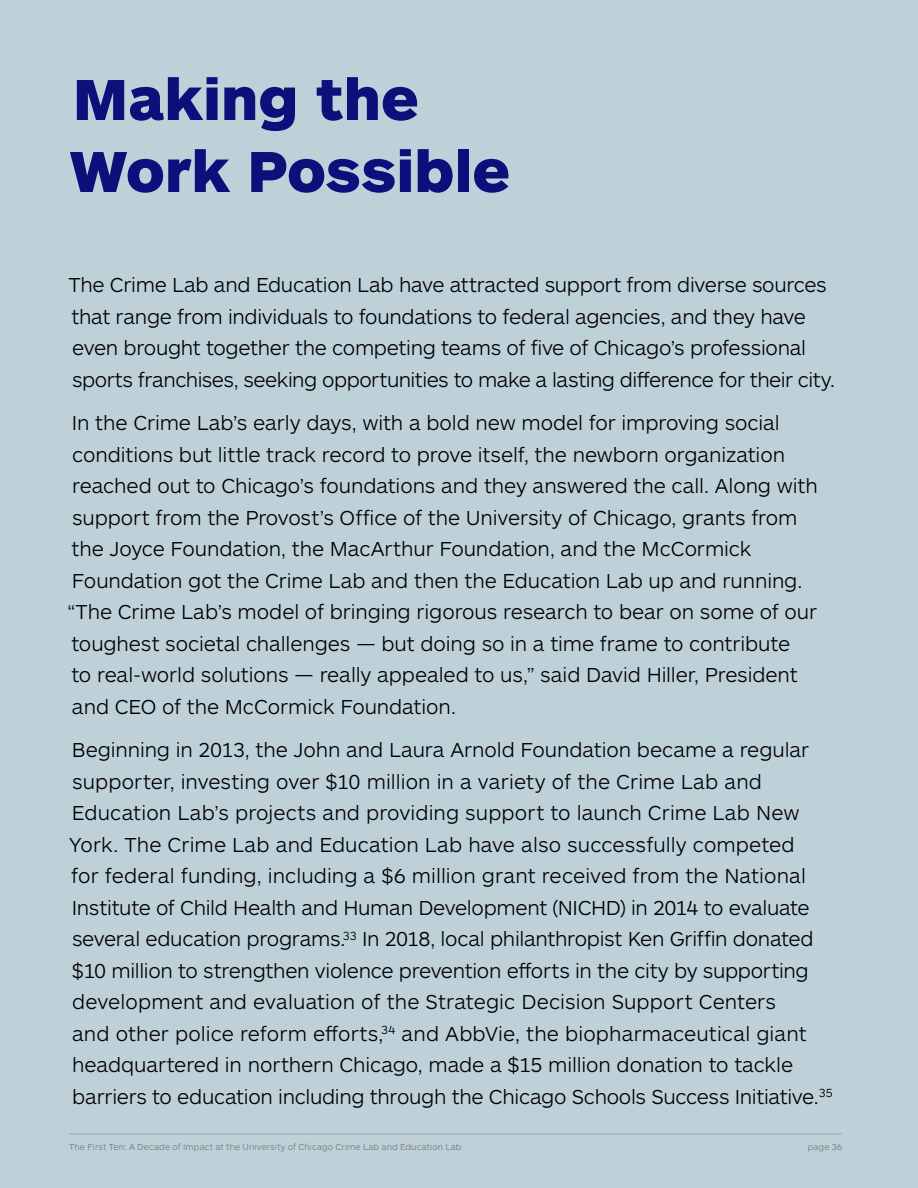
<style>
.page{position:relative;width:918px;height:1188px;background:#bed1d8}
.page>*{position:absolute;margin:0;border:0;box-sizing:border-box;transform-origin:0 0}
.t1{font:900 60px/72px "ARS Maquette Pro";letter-spacing:.005em;color:#0d0f7b}
.t2{font:300 21px/31.5px "ARS Maquette Pro";letter-spacing:-.005em;color:#000}
.t3{font:300 9px "ARS Maquette Pro";letter-spacing:.015em;color:#787573}
</style>
<div class="page">
<hr style="left:69px;top:1134px;width:773px;height:1px;background:#a7a9ac">
<h1 class="t1" style="left:69px;top:60px;width:442px">Making the<br>Work Possible</h1>
<p class="t2" style="left:68px;top:268px;width:768px">The Crime Lab and Education Lab have attracted support from diverse sources that range from individuals to foundations to federal agencies, and they have even brought together the competing teams of five of Chicago’s professional sports franchises, seeking opportunities to make a lasting difference for their city.</p>
<p class="t2" style="left:67px;top:406px;width:752px">In the Crime Lab’s early days, with a bold new model for improving social conditions but little track record to prove itself, the newborn organization reached out to Chicago’s foundations and they answered the call. Along with support from the Provost’s Office of the University of Chicago, grants from the Joyce Foundation, the MacArthur Foundation, and the McCormick Foundation got the Crime Lab and then the Education Lab up and running. “The Crime Lab’s model of bringing rigorous research to bear on some of our toughest societal challenges — but doing so in a time frame to contribute<br>to real-world solutions — really appealed to us,” said David Hiller, President and CEO of the McCormick Foundation.</p>
<p class="t2" style="left:69px;top:733px;width:765px">Beginning in 2013, the John and Laura Arnold Foundation became a regular supporter, investing over $10 million in a variety of the Crime Lab and Education Lab’s projects and providing support to launch Crime Lab New York. The Crime Lab and Education Lab have also successfully competed<br>for federal funding, including a $6 million grant received from the National Institute of Child Health and Human Development (NICHD) in 2014 to evaluate several education programs.<sup>33</sup> In 2018, local philanthropist Ken Griffin donated $10 million to strengthen violence prevention efforts in the city by supporting development and evaluation of the Strategic Decision Support Centers<br>and other police reform efforts,<sup>34</sup> and AbbVie, the biopharmaceutical giant headquartered in northern Chicago, made a $15 million donation to tackle barriers to education including through the Chicago Schools Success Initiative.<sup>35</sup></p>
<p class="t3" style="left:69px;top:1141px;width:394px">The First Ten: A Decade of Impact at the University of Chicago Crime Lab and Education Lab</p>
<p class="t3" style="left:808px;top:1141px;width:36px">page 36</p>
</div>
